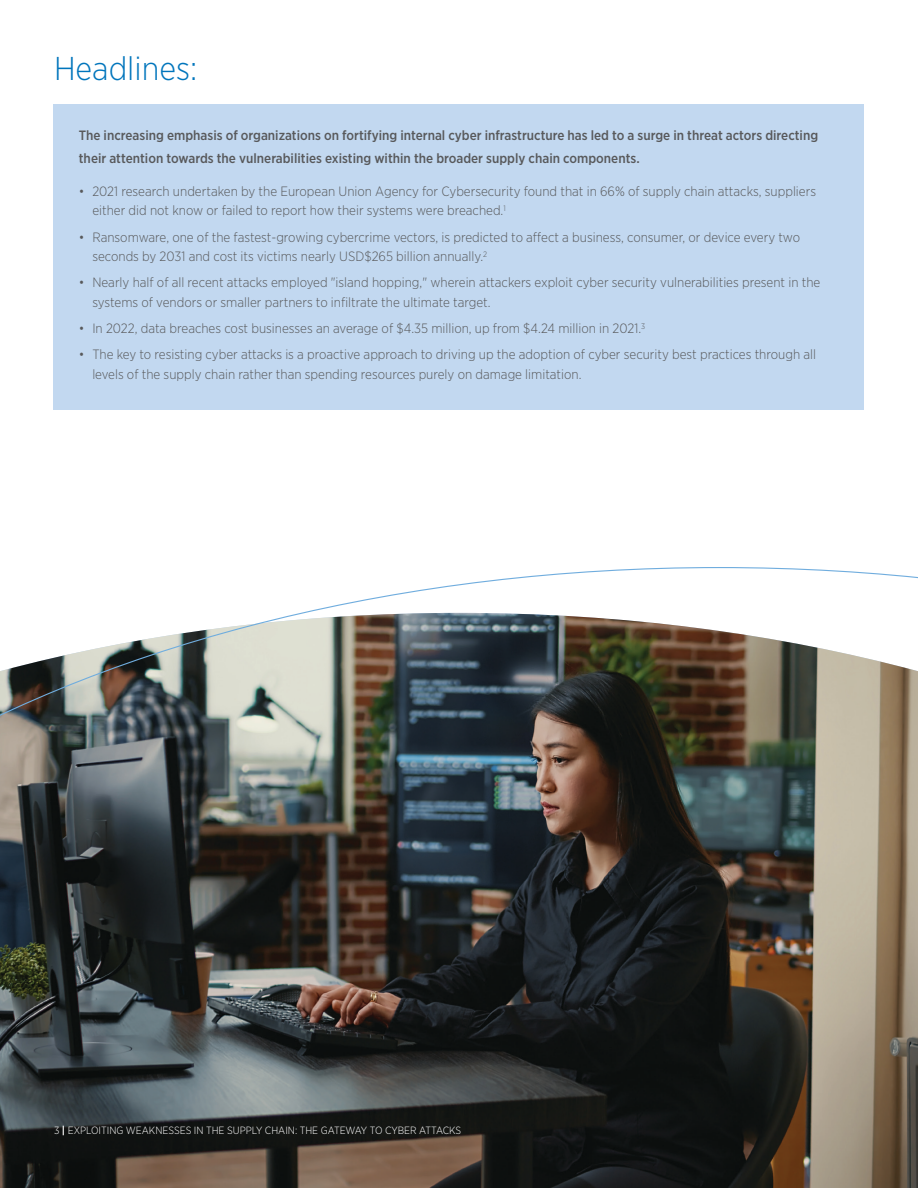
<style>
.page{position:relative;width:918px;height:1188px;background:#fff}
.page>*{position:absolute;margin:0;border:0;box-sizing:border-box;transform-origin:0 0}
.t1{font:300 33px "Gotham Narrow";color:#0075bc}
.t2{font:300 13.5px/19.5px "Gotham Narrow";color:#58595b}
.t3{font:500 13.5px/22.5px "Gotham Narrow";color:#58595b}
.t4{font:300 10.5px "Gotham Narrow";color:#fff}
.s1{font-weight:700}
</style>
<div class="page">
<div style="left:53px;top:104px;width:811px;height:306px;background:#c2d8f0"></div>
<img style="left:0;top:1050px;width:918px;height:138px">
<img style="left:0;top:567px;width:918px;height:483px">
<h1 class="t1" style="left:54px;top:49px;width:145px">Headlines:</h1>
<p class="t3" style="left:79px;top:124px;width:741px">The increasing emphasis of organizations on fortifying internal cyber infrastructure has led to a surge in threat actors directing their attention towards the vulnerabilities existing within the broader supply chain components.</p>
<p class="t2" style="left:92px;top:181px;width:725px;text-indent:-14px">• 2021 research undertaken by the European Union Agency for Cybersecurity found that in 66% of supply chain attacks, suppliers either did not know or failed to report how their systems were breached.<sup>1</sup></p>
<p class="t2" style="left:92px;top:227px;width:709px;text-indent:-14px">• Ransomware, one of the fastest-growing cybercrime vectors, is predicted to affect a business, consumer, or device every two seconds by 2031 and cost its victims nearly USD$265 billion annually.<sup>2</sup></p>
<p class="t2" style="left:92px;top:273px;width:730px;text-indent:-14px">• Nearly half of all recent attacks employed "island hopping," wherein attackers exploit cyber security vulnerabilities present in the systems of vendors or smaller partners to infiltrate the ultimate target.</p>
<p class="t2" style="left:79px;top:318px;width:568px">• In 2022, data breaches cost businesses an average of $4.35 million, up from $4.24 million in 2021.<sup>3</sup></p>
<p class="t2" style="left:92px;top:345px;width:725px;text-indent:-14px">• The key to resisting cyber attacks is a proactive approach to driving up the adoption of cyber security best practices through all levels of the supply chain rather than spending resources purely on damage limitation.</p>
<p class="t4" style="left:54px;top:1124px;width:409px">3 <span class="s1">|</span> EXPLOITING WEAKNESSES IN THE SUPPLY CHAIN: THE GATEWAY TO CYBER ATTACKS</p>
</div>
